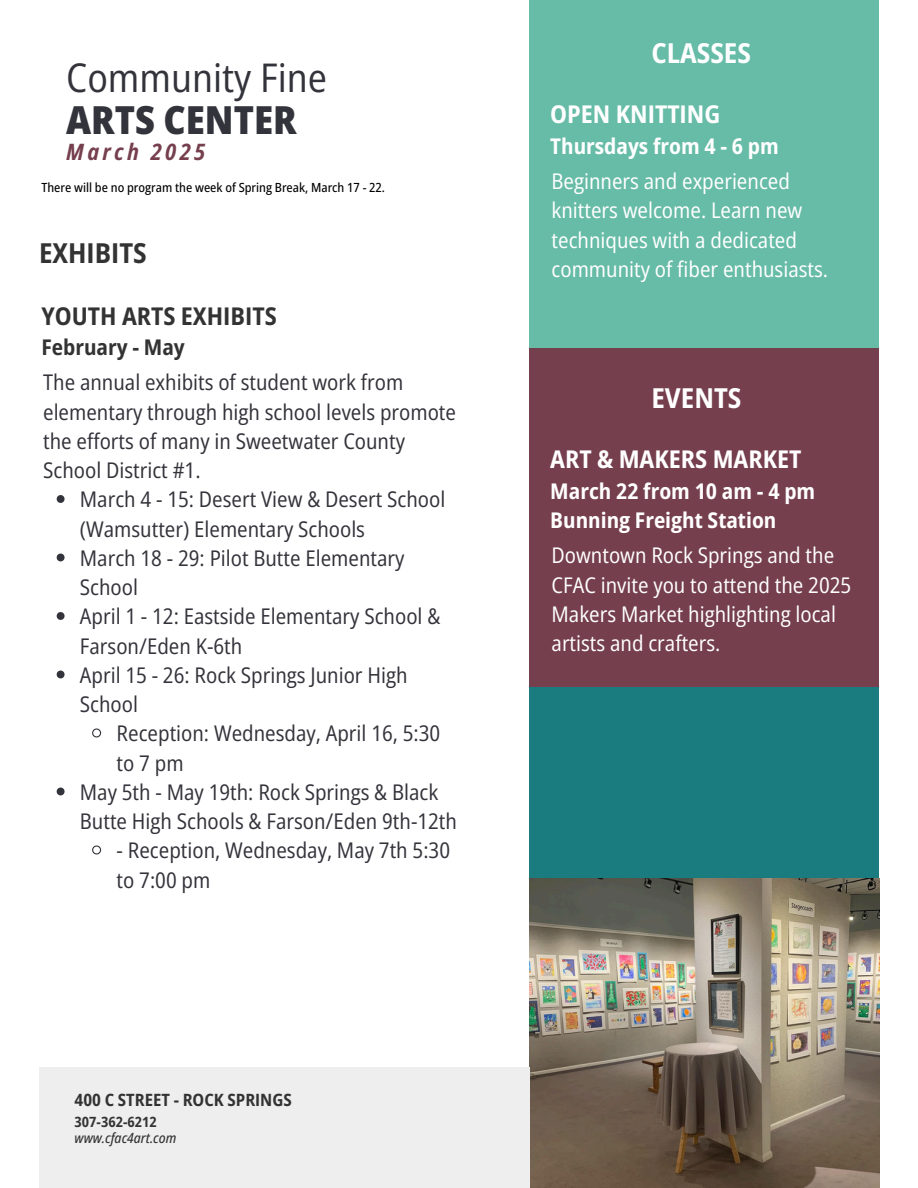
<style>
.page{position:relative;width:918px;height:1188px;background:#fff}
.page>*{position:absolute;margin:0;border:0;box-sizing:border-box;transform-origin:0 0}
.t1{font:semi-condensed 39.45px "Open Sans";color:#33333b}
.t2{font:800 semi-condensed 38.55px "Open Sans";color:#33333b}
.t3{font:700 semi-condensed 27.45px "Open Sans";color:#fff}
.t4{font:700 semi-condensed 27.45px "Open Sans";color:#333}
.t5{font:700 semi-condensed 24.45px "Open Sans";color:#fff}
.t6{font:700 semi-condensed 24.45px "Open Sans";color:#333}
.t7{font:italic 700 semi-condensed 22.5px "Open Sans";letter-spacing:.15em;color:#753f4e}
.t8{font:semi-condensed 21.6px/29.2px "Open Sans";color:#33333b}
.t9{font:semi-condensed 21.6px/29.2px "Open Sans";color:#fff}
.t10{font:700 semi-condensed 21.6px/29.2px "Open Sans";color:#fff}
.t11{font:700 semi-condensed 21.6px "Open Sans";color:#333}
.t12{font:700 semi-condensed 16.95px "Open Sans";color:#333}
.t13{font:italic 500 semi-condensed 14.1px "Open Sans";color:#333}
.t14{font:700 semi-condensed 14.1px "Open Sans";color:#333}
.t15{font:500 semi-condensed 12.6px "Open Sans";color:#000}
</style>
<div class="page">
<div style="left:529px;top:0;width:350px;height:370px;background:#67bca7"></div>
<div style="left:529px;top:348px;width:350px;height:359px;background:#753f4e"></div>
<div style="left:529px;top:688px;width:350px;height:229px;background:#1a7c7f"></div>
<img style="left:529px;top:878px;width:350px;height:310px">
<div style="left:39px;top:1067px;width:490px;height:121px;background:#eee"></div>
<svg style="left:57px;top:495px;width:8px;height:8px"></svg>
<svg style="left:57px;top:554px;width:8px;height:7px"></svg>
<svg style="left:57px;top:612px;width:8px;height:8px"></svg>
<svg style="left:57px;top:671px;width:8px;height:7px"></svg>
<svg style="left:92px;top:728px;width:10px;height:10px"></svg>
<svg style="left:57px;top:788px;width:8px;height:7px"></svg>
<svg style="left:92px;top:845px;width:10px;height:10px"></svg>
<h2 class="t1" style="left:66px;top:50px;width:263px">Community Fine</h2>
<h1 class="t2" style="left:66px;top:93px;width:232px">ARTS CENTER</h1>
<h5 class="t7" style="left:66px;top:136px;width:141px">March 2025</h5>
<p class="t15" style="left:41px;top:178px;width:345px">There will be no program the week of Spring Break, March 17 - 22.</p>
<p class="t4" style="left:39px;top:234px;width:109px">EXHIBITS</p>
<p class="t6" style="left:41px;top:298px;width:237px">YOUTH ARTS EXHIBITS</p>
<p class="t11" style="left:41px;top:332px;width:145px">February - May</p>
<p class="t8" style="left:43px;top:367px;width:414px">The annual exhibits of student work from elementary through high school levels promote the efforts of many in Sweetwater County School District #1.</p>
<p class="t8" style="left:80px;top:484px;width:367px">March 4 - 15: Desert View &amp; Desert School (Wamsutter) Elementary Schools</p>
<p class="t8" style="left:80px;top:543px;width:326px">March 18 - 29: Pilot Butte Elementary<br>School</p>
<p class="t8" style="left:80px;top:601px;width:362px">April 1 - 12: Eastside Elementary School &amp;<br>Farson/Eden K-6th</p>
<p class="t8" style="left:80px;top:660px;width:329px">April 15 - 26: Rock Springs Junior High<br>School</p>
<p class="t8" style="left:117px;top:718px;width:325px">Reception: Wednesday, April 16, 5:30 to 7 pm</p>
<p class="t8" style="left:80px;top:777px;width:379px">May 5th - May 19th: Rock Springs &amp; Black<br>Butte High Schools &amp; Farson/Eden 9th-12th</p>
<p class="t8" style="left:117px;top:835px;width:335px">- Reception, Wednesday, May 7th 5:30 to 7:00 pm</p>
<p class="t12" style="left:75px;top:1088px;width:219px">400 C STREET - ROCK SPRINGS</p>
<h3 class="t14" style="left:75px;top:1112px;width:84px">307-362-6212</h3>
<h4 class="t13" style="left:75px;top:1128px;width:103px">www.cfac4art.com</h4>
<h6 class="t3" style="left:651px;top:34px;width:101px">CLASSES</h6>
<h4 class="t5" style="left:550px;top:97px;width:172px">OPEN KNITTING</h4>
<h6 class="t10" style="left:550px;top:131px;width:230px">Thursdays from 4 - 6 pm</h6>
<h3 class="t9" style="left:552px;top:166px;width:278px">Beginners and experienced knitters welcome. Learn new techniques with a dedicated community of fiber enthusiasts.</h3>
<h3 class="t3" style="left:651px;top:379px;width:92px">EVENTS</h3>
<h6 class="t5" style="left:550px;top:442px;width:253px">ART &amp; MAKERS MARKET</h6>
<p class="t10" style="left:550px;top:476px;width:266px">March 22 from 10 am - 4 pm<br>Bunning Freight Station</p>
<h4 class="t9" style="left:552px;top:540px;width:301px">Downtown Rock Springs and the<br>CFAC invite you to attend the 2025<br>Makers Market highlighting local artists and crafters.</h4>
</div>
